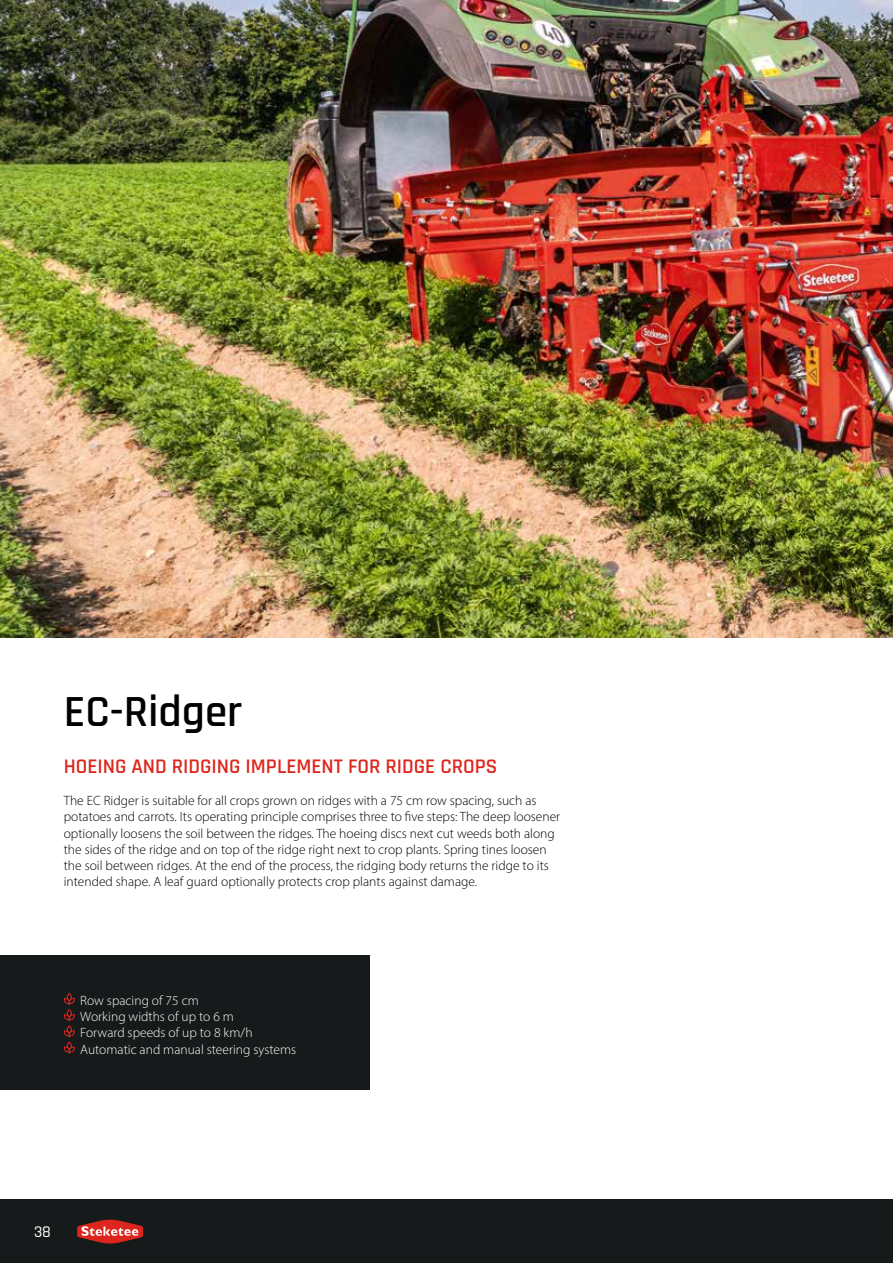
<style>
.page{position:relative;width:893px;height:1263px;background:#fff}
.page>*{position:absolute;margin:0;border:0;box-sizing:border-box;transform-origin:0 0}
.t1{font:600 45px "Rajdhani";color:#000}
.t2{font:600 21px "Rajdhani";color:#dc261d}
.t3{font:500 16.5px "Rajdhani";color:#fff}
.t4{font:300 13.5px/16.2px "Myriad Pro";color:#000}
.t5{font:300 13.5px/16.2px "Myriad Pro";color:#fff}
</style>
<div class="page">
<img style="left:0;top:0;width:893px;height:638px">
<div style="left:0;top:955px;width:370px;height:134px;background:#161a1b"></div>
<svg style="left:64px;top:993px;width:11px;height:61px"></svg>
<div style="left:0;top:1199px;width:893px;height:64px;background:#161a1b"></div>
<svg style="left:77px;top:1219px;width:66px;height:24px"></svg>
<h1 class="t1" style="left:64px;top:685px;width:180px">EC-Ridger</h1>
<h2 class="t2" style="left:64px;top:753px;width:435px">HOEING AND RIDGING IMPLEMENT FOR RIDGE CROPS</h2>
<p class="t4" style="left:64px;top:792px;width:498px">The EC Ridger is suitable for all crops grown on ridges with a 75 cm row spacing, such as potatoes and carrots. Its operating principle comprises three to five steps: The deep loosener optionally loosens the soil between the ridges. The hoeing discs next cut weeds both along the sides of the ridge and on top of the ridge right next to crop plants. Spring tines loosen the soil between ridges. At the end of the process, the ridging body returns the ridge to its intended shape. A leaf guard optionally protects crop plants against damage.</p>
<p class="t5" style="left:80px;top:992px;width:217px">Row spacing of 75 cm<br>Working widths of up to 6 m<br>Forward speeds of up to 8 km/h<br>Automatic and manual steering systems</p>
<p class="t3" style="left:34px;top:1222px;width:18px">38</p>
</div>
